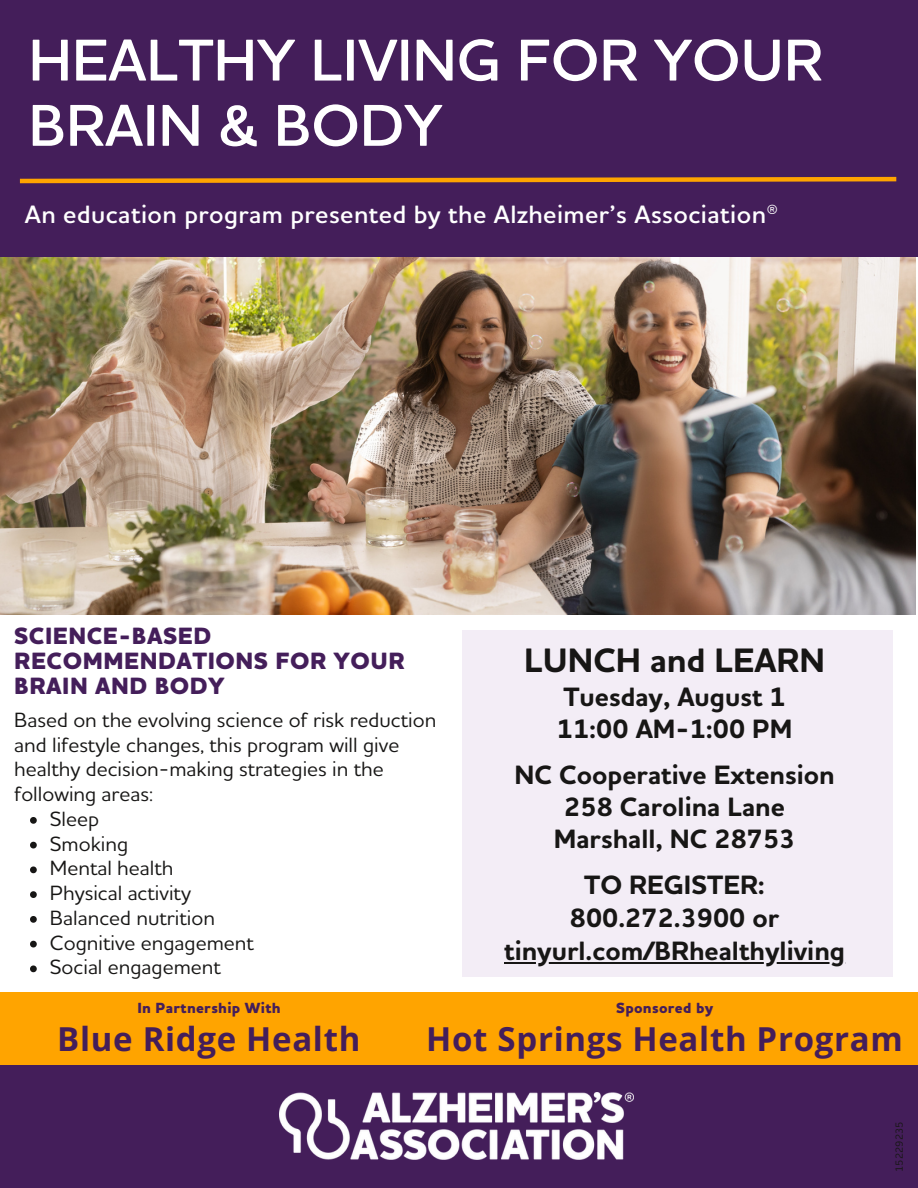
<style>
.page{position:relative;width:918px;height:1188px;background:#fff}
.page>*{position:absolute;margin:0;border:0;box-sizing:border-box;transform-origin:0 0}
.t1{font:600 60px/65.2px "Houschka Alt Pro";color:#fff}
.t2{font:700 34.5px "Houschka Alt Pro";color:#171615}
.t3{font:700 33px "Open Sans";letter-spacing:.02em;color:#441e5a}
.t4{font:700 27px "Houschka Alt Pro";color:#171615}
.t5{font:600 25.5px "Houschka Alt Pro";letter-spacing:.02em;color:#fff}
.t6{font:800 24px/24.8px "Houschka Alt Pro";letter-spacing:.02em;color:#441e5a}
.t7{font:500 21px/24.8px "Houschka Alt Pro";color:#171615}
.t8{font:800 15px "Houschka Alt Pro";letter-spacing:.02em;color:#441e5a}
.t9{font:500 10.5px "Houschka Alt Pro";color:#171615}
</style>
<div class="page">
<div style="left:0;top:1065px;width:918px;height:123px;background:#441e5a"></div>
<div style="left:462px;top:630px;width:431px;height:347px;background:#f3edf6"></div>
<img style="left:280px;top:1092px;width:353px;height:68px">
<img style="left:0;top:256px;width:916px;height:359px">
<div style="left:0;top:0;width:918px;height:256px;background:#441e5a"></div>
<svg style="left:19px;top:176px;width:878px;height:8px"></svg>
<div style="left:0;top:993px;width:918px;height:71px;background:#ffa400"></div>
<hr style="left:504px;top:962px;width:341px;height:2px;background:#171615">
<svg style="left:30px;top:817px;width:7px;height:7px"></svg>
<svg style="left:30px;top:842px;width:7px;height:6px"></svg>
<svg style="left:30px;top:866px;width:7px;height:7px"></svg>
<svg style="left:30px;top:891px;width:7px;height:7px"></svg>
<svg style="left:30px;top:916px;width:7px;height:7px"></svg>
<svg style="left:30px;top:941px;width:7px;height:6px"></svg>
<svg style="left:30px;top:965px;width:7px;height:7px"></svg>
<p class="t1" style="left:28px;top:26px;width:796px">HEALTHY LIVING FOR YOUR<br>BRAIN &amp; BODY</p>
<p class="t5" style="left:25px;top:198px;width:755px">An education program presented by the Alzheimer’s Association®</p>
<p class="t6" style="left:14px;top:623px;width:392px">SCIENCE-BASED<br>RECOMMENDATIONS FOR YOUR<br>BRAIN AND BODY</p>
<p class="t7" style="left:14px;top:707px;width:424px">Based on the evolving science of risk reduction and lifestyle changes, this program will give healthy decision-making strategies in the following areas:</p>
<p class="t7" style="left:50px;top:806px;width:51px">Sleep</p>
<p class="t7" style="left:50px;top:831px;width:80px">Smoking</p>
<p class="t7" style="left:50px;top:855px;width:125px">Mental health</p>
<p class="t7" style="left:50px;top:880px;width:143px">Physical activity</p>
<p class="t7" style="left:50px;top:905px;width:167px">Balanced nutrition</p>
<p class="t7" style="left:50px;top:930px;width:205px">Cognitive engagement</p>
<p class="t7" style="left:50px;top:954px;width:172px">Social engagement</p>
<p class="t2" style="left:524px;top:638px;width:303px">LUNCH and LEARN</p>
<p class="t4" style="left:563px;top:679px;width:224px">Tuesday, August 1</p>
<p class="t4" style="left:557px;top:711px;width:237px">11:00 AM-1:00 PM</p>
<p class="t4" style="left:515px;top:757px;width:322px">NC Cooperative Extension</p>
<p class="t4" style="left:564px;top:789px;width:222px">258 Carolina Lane</p>
<p class="t4" style="left:554px;top:821px;width:243px">Marshall, NC 28753</p>
<p class="t4" style="left:584px;top:867px;width:182px">TO REGISTER:</p>
<p class="t4" style="left:570px;top:900px;width:211px">800.272.3900 or</p>
<p class="t4" style="left:504px;top:933px;width:343px">tinyurl.com/BRhealthyliving</p>
<p class="t8" style="left:137px;top:998px;width:145px">In Partnership With</p>
<p class="t3" style="left:57px;top:1016px;width:305px">Blue Ridge Health</p>
<p class="t8" style="left:616px;top:998px;width:99px">Sponsored by</p>
<p class="t3" style="left:426px;top:1016px;width:478px">Hot Springs Health Program</p>
<p class="t9" style="left:893px;top:1172px;width:52px;rotate:-90deg">15229235</p>
</div>
